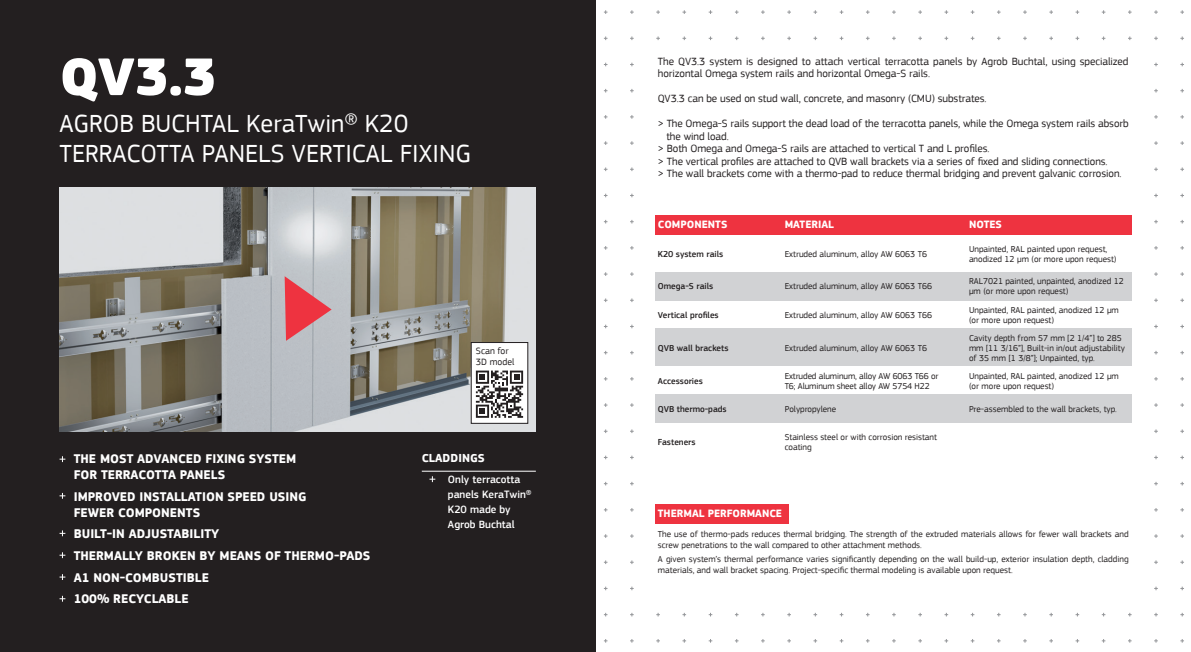
<style>
.page{position:relative;width:1191px;height:652px;background:#fff}
.page>*{position:absolute;margin:0;border:0;box-sizing:border-box;transform-origin:0 0}
.t1{font:900 55px "PF Square Sans Pro";color:#fff}
.t2{font:26px/30px "PF Square Sans Pro";color:#fff}
.t3{font:700 13px/21.7px "PF Square Sans Pro";color:#fff}
.t4{font:700 12px "PF Square Sans Pro";color:#fff}
.t5{font:11px/12.5px "PF Square Sans Pro";letter-spacing:-.005em;color:#231f20}
.t6{font:500 11px/15px "PF Square Sans Pro";color:#fff}
.t7{font:700 11px "PF Square Sans Pro";color:#fff}
.t8{font:9.6px/10.4px "PF Square Sans Pro";color:#231f20}
.t9{font:9px/10px "PF Square Sans Pro";color:#231f20}
.t10{font:500 9px "PF Square Sans Pro";color:#231f20}
</style>
<div class="page">
<div style="left:0;top:0;width:595px;height:652px;background:#231f20"></div>
<svg style="left:656px;top:10px;width:4px;height:4px"></svg>
<svg style="left:682px;top:10px;width:4px;height:4px"></svg>
<svg style="left:787px;top:10px;width:4px;height:4px"></svg>
<svg style="left:813px;top:10px;width:4px;height:4px"></svg>
<svg style="left:918px;top:10px;width:4px;height:4px"></svg>
<svg style="left:1049px;top:10px;width:4px;height:4px"></svg>
<svg style="left:1180px;top:10px;width:4px;height:4px"></svg>
<svg style="left:1180px;top:89px;width:4px;height:4px"></svg>
<svg style="left:1180px;top:115px;width:4px;height:4px"></svg>
<svg style="left:1180px;top:141px;width:4px;height:4px"></svg>
<svg style="left:1180px;top:167px;width:4px;height:4px"></svg>
<svg style="left:1180px;top:246px;width:4px;height:4px"></svg>
<svg style="left:1180px;top:272px;width:4px;height:4px"></svg>
<svg style="left:1180px;top:298px;width:4px;height:4px"></svg>
<svg style="left:1180px;top:377px;width:4px;height:4px"></svg>
<svg style="left:1180px;top:403px;width:4px;height:4px"></svg>
<svg style="left:1180px;top:429px;width:4px;height:4px"></svg>
<svg style="left:1180px;top:508px;width:4px;height:4px"></svg>
<svg style="left:1180px;top:534px;width:4px;height:4px"></svg>
<svg style="left:1180px;top:560px;width:4px;height:4px"></svg>
<svg style="left:656px;top:639px;width:4px;height:4px"></svg>
<svg style="left:682px;top:639px;width:4px;height:4px"></svg>
<svg style="left:787px;top:639px;width:4px;height:4px"></svg>
<svg style="left:813px;top:639px;width:4px;height:4px"></svg>
<svg style="left:918px;top:639px;width:4px;height:4px"></svg>
<svg style="left:1049px;top:639px;width:4px;height:4px"></svg>
<svg style="left:1180px;top:639px;width:4px;height:4px"></svg>
<img style="left:60px;top:187px;width:476px;height:244px">
<svg style="left:60px;top:456px;width:5px;height:6px"></svg>
<svg style="left:60px;top:493px;width:5px;height:6px"></svg>
<svg style="left:60px;top:530px;width:5px;height:6px"></svg>
<svg style="left:60px;top:552px;width:5px;height:6px"></svg>
<svg style="left:60px;top:574px;width:5px;height:6px"></svg>
<svg style="left:60px;top:596px;width:5px;height:6px"></svg>
<hr style="left:422px;top:471px;width:114px;height:1px;background:#fff">
<svg style="left:429px;top:476px;width:6px;height:6px"></svg>
<div style="left:471px;top:343px;width:57px;height:80px;background:#fff"></div>
<div style="left:471px;top:342px;width:57px;height:81px;border:1px solid #231f20"></div>
<svg style="left:475px;top:370px;width:49px;height:48px"></svg>
<svg style="left:476px;top:371px;width:47px;height:47px"></svg>
<svg style="left:285px;top:276px;width:47px;height:65px;background:#d47b84"></svg>
<div style="left:655px;top:505px;width:133px;height:19px;background:#ee3340"></div>
<div style="left:655px;top:215px;width:476px;height:20px;background:#ee3340"></div>
<div style="left:655px;top:272px;width:476px;height:28px;background:#d1d2d4"></div>
<div style="left:655px;top:395px;width:476px;height:28px;background:#d1d2d4"></div>
<div style="left:655px;top:329px;width:476px;height:37px;background:#d1d2d4"></div>
<h1 class="t1" style="left:60px;top:43px;width:158px">QV3.3</h1>
<h2 class="t2" style="left:60px;top:109px;width:413px">AGROB BUCHTAL KeraTwin® K20<br>TERRACOTTA PANELS VERTICAL FIXING</h2>
<h3 class="t3" style="left:74px;top:451px;width:224px;line-height:16px">THE MOST ADVANCED FIXING SYSTEM<br>FOR TERRACOTTA PANELS</h3>
<h3 class="t3" style="left:74px;top:489px;width:234px;line-height:16px">IMPROVED INSTALLATION SPEED USING<br>FEWER COMPONENTS</h3>
<h3 class="t3" style="left:74px;top:524px;width:298px">BUILT-IN ADJUSTABILITY<br>THERMALLY BROKEN BY MEANS OF THERMO-PADS<br>A1 NON-COMBUSTIBLE<br>100% RECYCLABLE</h3>
<p class="t8" style="left:476px;top:346px;width:40px">Scan for<br>3D model</p>
<h3 class="t4" style="left:422px;top:451px;width:65px">CLADDINGS</h3>
<p class="t6" style="left:448px;top:472px;width:85px">Only terracotta panels KeraTwin®<br>K20 made by<br>Agrob Buchtal</p>
<p class="t5" style="left:658px;top:55px;width:472px">The QV3.3 system is designed to attach vertical terracotta panels by Agrob Buchtal, using specialized horizontal Omega system rails and horizontal Omega-S rails.</p>
<p class="t5" style="left:658px;top:93px;width:330px">QV3.3 can be used on stud wall, concrete, and masonry (CMU) substrates.</p>
<p class="t5" style="left:658px;top:118px;width:472px">&gt; The Omega-S rails support the dead load of the terracotta panels, while the Omega system rails absorb</p>
<p class="t5" style="left:666px;top:130px;width:64px">the wind load.</p>
<p class="t5" style="left:658px;top:143px;width:333px">&gt; Both Omega and Omega-S rails are attached to vertical T and L profiles.</p>
<p class="t5" style="left:658px;top:155px;width:451px">&gt; The vertical profiles are attached to QVB wall brackets via a series of fixed and sliding connections.</p>
<p class="t5" style="left:658px;top:168px;width:465px">&gt; The wall brackets come with a thermo-pad to reduce thermal bridging and prevent galvanic corrosion.</p>
<p class="t7" style="left:658px;top:218px;width:71px">COMPONENTS</p>
<p class="t10" style="left:658px;top:249px;width:67px">K20 system rails</p>
<p class="t10" style="left:658px;top:281px;width:57px">Omega-S rails</p>
<p class="t10" style="left:658px;top:309px;width:62px">Vertical profiles</p>
<p class="t10" style="left:658px;top:343px;width:72px">QVB wall brackets</p>
<p class="t10" style="left:658px;top:375px;width:47px">Accessories</p>
<p class="t10" style="left:658px;top:404px;width:70px">QVB thermo-pads</p>
<p class="t7" style="left:784px;top:218px;width:51px">MATERIAL</p>
<p class="t9" style="left:784px;top:249px;width:144px">Extruded aluminum, alloy AW 6063 T6</p>
<p class="t9" style="left:784px;top:282px;width:149px">Extruded aluminum, alloy AW 6063 T66</p>
<p class="t9" style="left:784px;top:310px;width:149px">Extruded aluminum, alloy AW 6063 T66</p>
<p class="t9" style="left:784px;top:343px;width:144px">Extruded aluminum, alloy AW 6063 T6</p>
<p class="t9" style="left:784px;top:371px;width:155px">Extruded aluminum, alloy AW 6063 T66 or<br>T6; Aluminum sheet alloy AW 5754 H22</p>
<p class="t9" style="left:784px;top:404px;width:53px">Polypropylene</p>
<p class="t7" style="left:969px;top:218px;width:34px">NOTES</p>
<p class="t9" style="left:969px;top:244px;width:149px">Unpainted, RAL painted upon request, anodized 12 µm (or more upon request)</p>
<p class="t9" style="left:969px;top:276px;width:156px">RAL7021 painted, unpainted, anodized 12 µm (or more upon request)</p>
<p class="t9" style="left:969px;top:333px;width:157px">Cavity depth from 57 mm [2 1/4”] to 285 mm [11 3/16”], Built-in in/out adjustability of 35 mm [1 3/8”]; Unpainted, typ.</p>
<p class="t9" style="left:969px;top:371px;width:151px">Unpainted, RAL painted, anodized 12 µm (or more upon request)</p>
<p class="t9" style="left:969px;top:404px;width:149px">Pre-assembled to the wall brackets, typ.</p>
<p class="t9" style="left:969px;top:305px;width:151px">Unpainted, RAL painted, anodized 12 µm (or more upon request)</p>
<p class="t10" style="left:658px;top:436px;width:39px">Fasteners</p>
<p class="t9" style="left:784px;top:432px;width:154px">Stainless steel or with corrosion resistant coating</p>
<p class="t7" style="left:658px;top:507px;width:126px">THERMAL PERFORMANCE</p>
<p class="t9" style="left:658px;top:529px;width:472px;line-height:11px">The use of thermo-pads reduces thermal bridging. The strength of the extruded materials allows for fewer wall brackets and screw penetrations to the wall compared to other attachment methods.</p>
<p class="t9" style="left:658px;top:554px;width:472px;line-height:11px">A given system’s thermal performance varies significantly depending on the wall build-up, exterior insulation depth, cladding materials, and wall bracket spacing. Project-specific thermal modeling is available upon request.</p>
</div>
